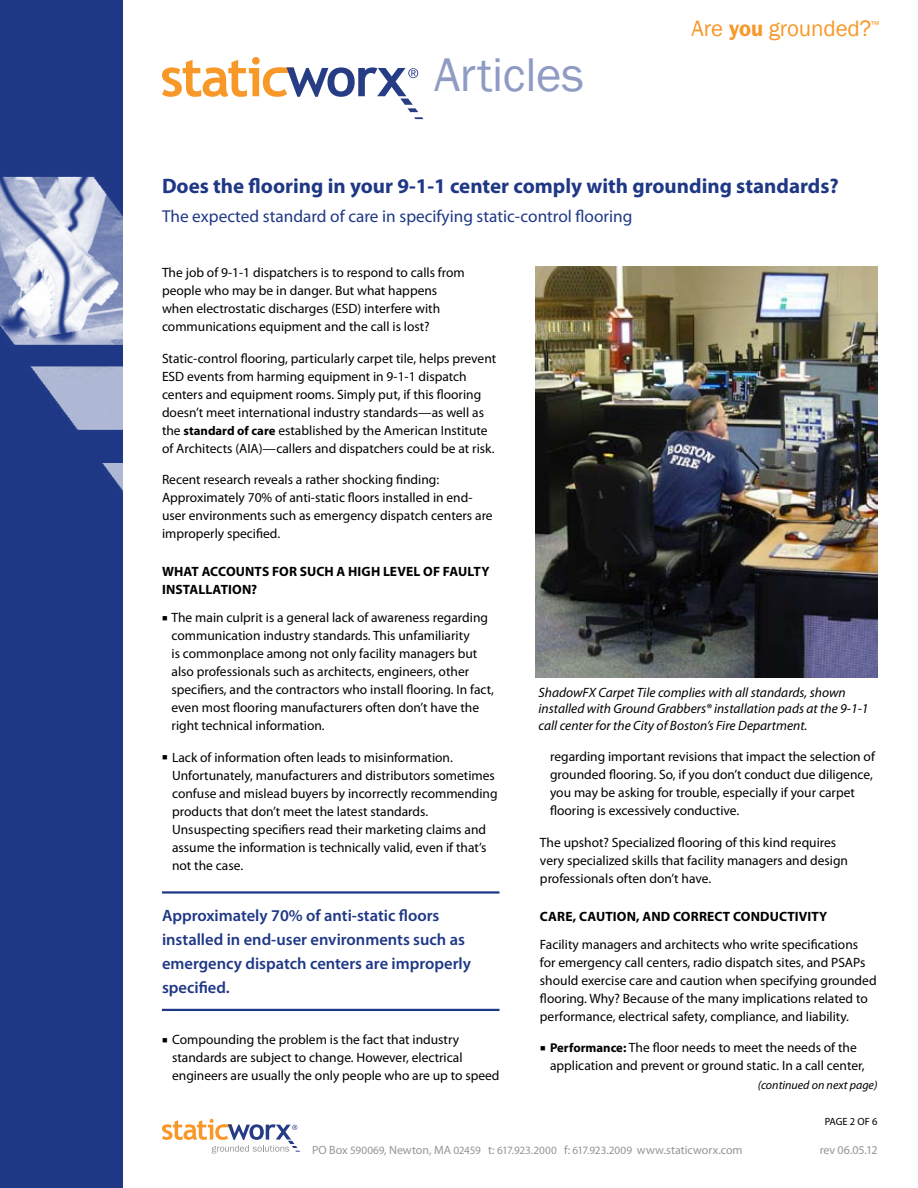
<style>
.page{position:relative;width:918px;height:1188px;background:#fff}
.page>*{position:absolute;margin:0;border:0;box-sizing:border-box;transform-origin:0 0}
.t1{font:48.6px "Franklin Gothic";letter-spacing:-.005em;color:#8f9bc3}
.t2{font:22.95px "Franklin Gothic";letter-spacing:-.005em;color:#f89828}
.t3{font:700 21px "Myriad Pro";color:#1f3886}
.t4{font:17.25px "Myriad Pro";color:#1f3886}
.t5{font:600 16.5px/24px "Myriad Pro";color:#1f3886}
.t6{font:13.5px/18px "Myriad Pro";color:#000}
.t7{font:italic 13.5px/16.5px "Myriad Pro";color:#000}
.t8{font:700 13.5px/18px "Myriad Pro";letter-spacing:.01em;color:#000}
.t9{font:12px "Myriad Pro";color:#939598}
.t10{font:italic 12px "Myriad Pro";color:#000}
.t11{font:10.5px "Myriad Pro";letter-spacing:-.005em;color:#000}
.s1{font-weight:600;font-size:22.35px}
.s2{font-weight:700;font-size:12.75px}
.s3{font-size:11.25px}
</style>
<div class="page">
<div style="left:0;top:0;width:123px;height:1188px;background:#1f3886"></div>
<img style="left:0;top:176px;width:123px;height:315px">
<svg style="left:162px;top:57px;width:261px;height:62px"></svg>
<svg style="left:162px;top:1119px;width:138px;height:35px"></svg>
<hr style="left:162px;top:891px;width:338px;height:3px;background:#1f3886">
<hr style="left:162px;top:1009px;width:338px;height:2px;background:#1f3886">
<img style="left:536px;top:267px;width:342px;height:411px">
<h1 class="t1" style="left:434px;top:45px;width:151px">Articles</h1>
<h2 class="t2" style="left:692px;top:14px;width:189px">Are <span class="s1">you</span> grounded?<sup>™</sup></h2>
<h3 class="t3" style="left:162px;top:172px;width:678px">Does the flooring in your 9-1-1 center comply with grounding standards?</h3>
<p class="t4" style="left:162px;top:206px;width:472px">The expected standard of care in specifying static-control flooring</p>
<p class="t6" style="left:162px;top:263px;width:304px">The job of 9-1-1 dispatchers is to respond to calls from people who may be in danger. But what happens when electrostatic discharges (ESD) interfere with communications equipment and the call is lost?</p>
<p class="t6" style="left:162px;top:349px;width:336px">Static-control flooring, particularly carpet tile, helps prevent ESD events from harming equipment in 9-1-1 dispatch centers and equipment rooms. Simply put, if this flooring doesn’t meet international industry standards—as well as the <span class="s2">standard of care</span> established by the American Institute of Architects (AIA)—callers and dispatchers could be at risk.</p>
<p class="t6" style="left:162px;top:470px;width:332px">Recent research reveals a rather shocking finding:<br>Approximately 70% of anti-static floors installed in end&shy;user environments such as emergency dispatch centers are improperly specified.</p>
<p class="t8" style="left:162px;top:562px;width:329px">What accounts for such a high level of faulty installation?</p>
<p class="t6" style="left:172px;top:608px;width:324px;text-indent:-10px">■ The main culprit is a general lack of awareness regarding communication industry standards. This unfamiliarity<br>is commonplace among not only facility managers but also professionals such as architects, engineers, other specifiers, and the contractors who install flooring. In fact, even most flooring manufacturers often don’t have the right technical information.</p>
<p class="t6" style="left:172px;top:748px;width:327px;text-indent:-10px">■ Lack of information often leads to misinformation.<br>Unfortunately, manufacturers and distributors sometimes confuse and mislead buyers by incorrectly recommending products that don’t meet the latest standards.<br>Unsuspecting specifiers read their marketing claims and assume the information is technically valid, even if that’s not the case.</p>
<p class="t5" style="left:162px;top:903px;width:311px">Approximately 70% of anti-static floors installed in end-user environments such as emergency dispatch centers are improperly specified.</p>
<p class="t6" style="left:172px;top:1031px;width:329px;text-indent:-10px">■ Compounding the problem is the fact that industry standards are subject to change. However, electrical engineers are usually the only people who are up to speed</p>
<p class="t7" style="left:538px;top:684px;width:332px">ShadowFX Carpet Tile complies with all standards, shown installed with Ground Grabbers® installation pads at the 9-1-1 call center for the City of Boston’s Fire Department.</p>
<p class="t6" style="left:550px;top:748px;width:326px">regarding important revisions that impact the selection of grounded flooring. So, if you don’t conduct due diligence, you may be asking for trouble, especially if your carpet flooring is excessively conductive.</p>
<p class="t6" style="left:540px;top:833px;width:310px">The upshot? Specialized flooring of this kind requires very specialized skills that facility managers and design professionals often don’t have.</p>
<p class="t8" style="left:540px;top:907px;width:289px">Care, Caution, and Correct Conductivity</p>
<p class="t6" style="left:540px;top:935px;width:338px">Facility managers and architects who write specifications for emergency call centers, radio dispatch sites, and PSAPs should exercise care and caution when specifying grounded flooring. Why? Because of the many implications related to performance, electrical safety, compliance, and liability.</p>
<p class="t6" style="left:550px;top:1039px;width:316px;text-indent:-10px">■ <span class="s2">Performance:</span> The floor needs to meet the needs of the application and prevent or ground static. In a call center,</p>
<p class="t10" style="left:758px;top:1077px;width:121px">(continued on next page)</p>
<p class="t11" style="left:825px;top:1115px;width:54px">PAGE 2 OF 6</p>
<p class="t9" style="left:312px;top:1143px;width:432px">PO Box <span class="s3">590069</span>, Newton, MA <span class="s3">02459</span> t: <span class="s3">617.923.2000</span> f: <span class="s3">617.923.2009</span> www.staticworx.com</p>
<p class="t9" style="left:820px;top:1143px;width:60px">rev 06.05.12</p>
</div>
